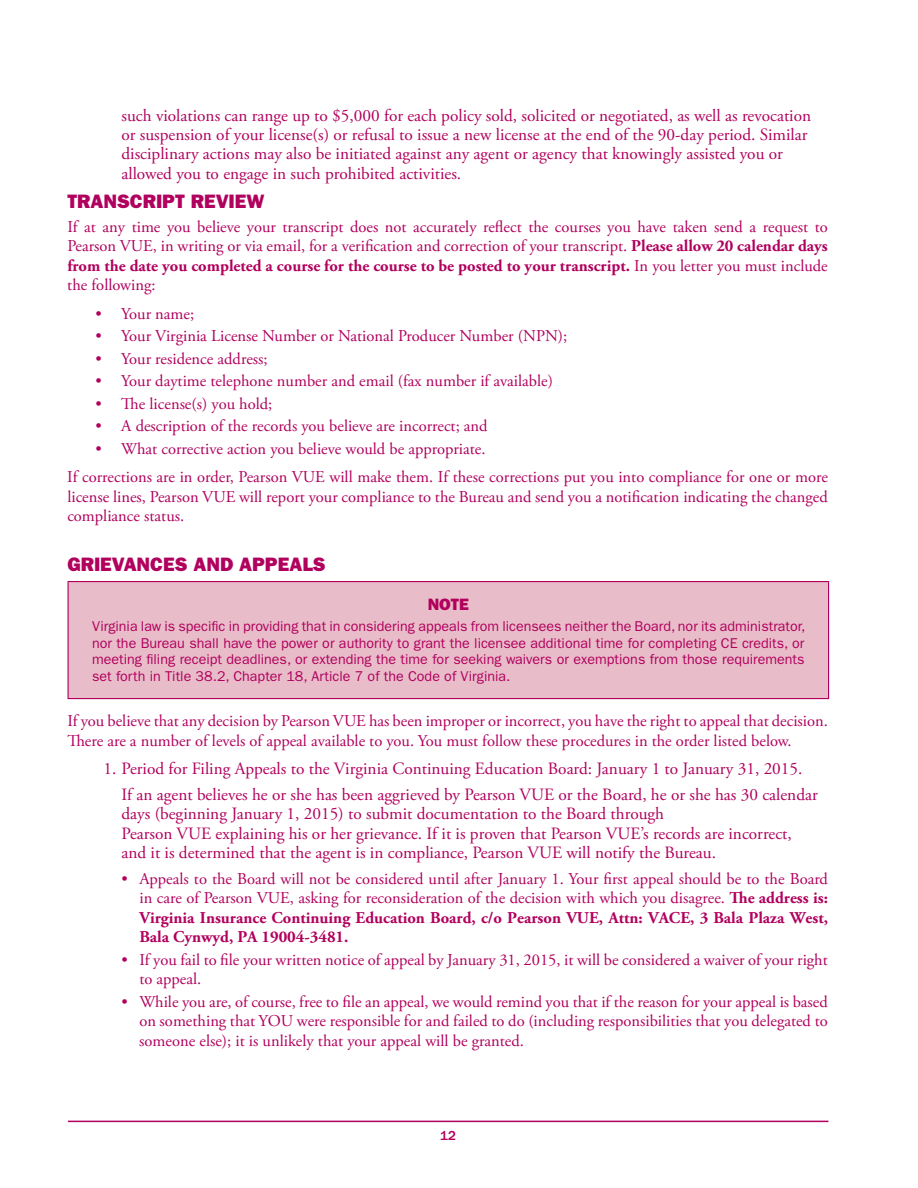
<style>
.page{position:relative;width:918px;height:1188px;background:#fff}
.page>*{position:absolute;margin:0;border:0;box-sizing:border-box;transform-origin:0 0}
.t1{font:19.5px "ITC Franklin Gothic Std Hvy";color:#b1005d}
.t2{font:17.25px/19.5px "Adobe Garamond Pro";color:#b1005d}
.t3{font:16.5px/19.5px "Adobe Garamond Pro";color:#b1005d}
.t4{font:16.5px "ITC Franklin Gothic Std Hvy";color:#b1005d}
.t5{font:14.25px/16.5px "ITC Franklin Gothic Std";color:#b1005d;text-align:justify}
.t6{font:500 13.5px "ITC Franklin Gothic Std";color:#b1005d}
.s1{font-weight:700}
</style>
<div class="page">
<hr style="left:68px;top:1121px;width:760px;height:1px;background:#b1005d">
<div style="left:68px;top:582px;width:761px;height:117px;background:#e8bdc9"></div>
<hr style="left:68px;top:581px;width:761px;height:1px;background:#b1005d">
<hr style="left:68px;top:582px;width:1px;height:116px;background:#b1005d">
<hr style="left:828px;top:582px;width:1px;height:116px;background:#b1005d">
<hr style="left:68px;top:698px;width:761px;height:1px;background:#b1005d">
<p class="t2" style="left:122px;top:106px;width:691px">such violations can range up to $5,000 for each policy sold, solicited or negotiated, as well as revocation or suspension of your license(s) or refusal to issue a new license at the end of the 90-day period. Similar disciplinary actions may also be initiated against any agent or agency that knowingly assisted you or allowed you to engage in such prohibited activities.</p>
<p class="t1" style="left:68px;top:189px;width:136px">TRANSCRIPT REVIE</p>
<p class="t1" style="left:247px;top:189px;width:17px">W</p>
<p class="t3" style="left:67px;top:217px;width:762px;text-align:justify">If at any time you believe your transcript does not accurately reflect the courses you have taken send a request to Pearson VUE, in writing or via email, for a verification and correction of your transcript. <span class="s1">Please allow 20 calendar days from the date you completed a course for the course to be posted to your transcript.</span> In you letter you must include the following:</p>
<p class="t3" style="left:96px;top:304px;width:100px">• Your name;</p>
<p class="t3" style="left:96px;top:327px;width:473px">• Your Virginia License Number or National Producer Number (NPN);</p>
<p class="t3" style="left:96px;top:349px;width:174px">• Your residence address;</p>
<p class="t3" style="left:96px;top:372px;width:459px">• Your daytime telephone number and email (fax number if available)</p>
<p class="t3" style="left:96px;top:394px;width:178px">• The license(s) you hold;</p>
<p class="t3" style="left:96px;top:417px;width:394px">• A description of the records you believe are incorrect; and</p>
<p class="t3" style="left:67px;top:435px;width:762px;line-height:28.5px;text-indent:28px">• What corrective action you believe would be appropriate.<br>If corrections are in order, Pearson VUE will make them. If these corrections put you into compliance for one or more</p>
<p class="t3" style="left:67px;top:487px;width:762px">license lines, Pearson VUE will report your compliance to the Bureau and send you a notification indicating the changed compliance status.</p>
<p class="t1" style="left:68px;top:552px;width:38px">GRIEVA</p>
<p class="t1" style="left:137px;top:552px;width:191px">NCES AND APPEALS</p>
<p class="t4" style="left:428px;top:595px;width:12px">NOT</p>
<p class="t4" style="left:459px;top:595px;width:11px">E</p>
<p class="t5" style="left:92px;top:618px;width:715px">Virginia law is specific in providing that in considering appeals from licensees neither the Board, nor its administrator, nor the Bureau shall have the power or authority to grant the licensee additional time for completing CE credits, or meeting filing receipt deadlines, or extending the time for seeking waivers or exemptions from those requirements set forth in Title 38.2, Chapter 18, Article 7 of the Code of Virginia.</p>
<p class="t3" style="left:67px;top:712px;width:762px">If you believe that any decision by Pearson VUE has been improper or incorrect, you have the right to appeal that decision.<br>There are a number of levels of appeal available to you. You must follow these procedures in the order listed below.</p>
<p class="t2" style="left:121px;top:757px;width:698px;line-height:25.5px;text-indent:-18px">1. Period for Filing Appeals to the Virginia Continuing Education Board: January 1 to January 31, 2015.<br>If an agent believes he or she has been aggrieved by Pearson VUE or the Board, he or she has 30 calendar</p>
<p class="t2" style="left:121px;top:805px;width:672px">days (beginning January 1, 2015) to submit documentation to the Board through<br>Pearson VUE explaining his or her grievance. If it is proven that Pearson VUE’s records are incorrect, and it is determined that the agent is in compliance, Pearson VUE will notify the Bureau.</p>
<p class="t3" style="left:139px;top:869px;width:690px;text-align:justify;text-indent:-18px">• Appeals to the Board will not be considered until after January 1. Your first appeal should be to the Board in care of Pearson VUE, asking for reconsideration of the decision with which you disagree. <span class="s1">The address is:<br>Virginia Insurance Continuing Education Board, c/o Pearson VUE, Attn: VACE, 3 Bala Plaza West, Bala Cynwyd, PA 19004-3481.</span></p>
<p class="t3" style="left:139px;top:950px;width:690px;text-indent:-18px">• If you fail to file your written notice of appeal by January 31, 2015, it will be considered a waiver of your right to appeal.</p>
<p class="t3" style="left:139px;top:992px;width:690px;text-align:justify;text-indent:-18px">• While you are, of course, free to file an appeal, we would remind you that if the reason for your appeal is based on something that YOU were responsible for and failed to do (including responsibilities that you delegated to someone else); it is unlikely that your appeal will be granted.</p>
<p class="t6" style="left:440px;top:1128px;width:17px">12</p>
</div>
